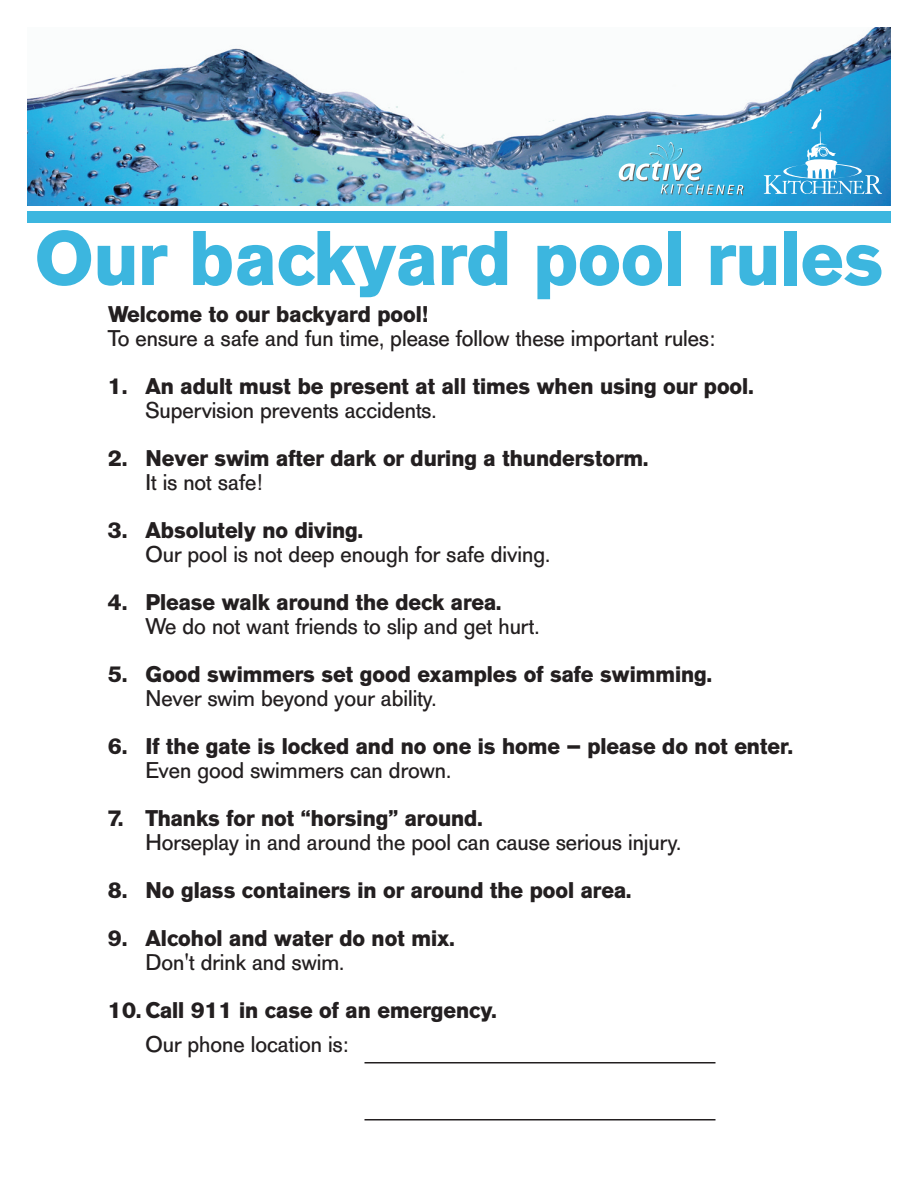
<style>
.page{position:relative;width:918px;height:1188px;background:#fff}
.page>*{position:absolute;margin:0;border:0;box-sizing:border-box;transform-origin:0 0}
.t1{font:700 76.5px "AG Old Face";color:#3cb6df}
.t2{font:700 22.5px "AG Old Face";color:#231f20}
.t3{font:22.5px "AG Old Face";color:#231f20}
</style>
<div class="page">
<img style="left:27px;top:27px;width:863px;height:179px">
<svg style="left:764px;top:110px;width:118px;height:84px;background:#3ea9db"></svg>
<div style="left:27px;top:212px;width:864px;height:12px;background:#3cb6df"></div>
<hr style="left:364px;top:1062px;width:352px;height:2px;background:#231f20">
<hr style="left:364px;top:1119px;width:352px;height:1px;background:#231f20">
<svg style="left:619px;top:138px;width:125px;height:57px;background:#62bfdd"></svg>
<h1 class="t1" style="left:35px;top:231px;width:850px">Our backyard pool rules</h1>
<p class="t2" style="left:108px;top:306px;width:321px">Welcome to our backyard pool!</p>
<p class="t3" style="left:108px;top:330px;width:609px">To ensure a safe and fun time, please follow these important rules:</p>
<p class="t2" style="left:108px;top:378px;width:647px">1. An adult must be present at all times when using our pool.</p>
<p class="t3" style="left:145px;top:402px;width:293px">Supervision prevents accidents.</p>
<p class="t2" style="left:108px;top:450px;width:542px">2. Never swim after dark or during a thunderstorm.</p>
<p class="t3" style="left:145px;top:474px;width:118px">It is not safe!</p>
<p class="t2" style="left:108px;top:522px;width:257px">3. Absolutely no diving.</p>
<p class="t3" style="left:145px;top:546px;width:406px">Our pool is not deep enough for safe diving.</p>
<p class="t2" style="left:108px;top:594px;width:395px">4. Please walk around the deck area.</p>
<p class="t3" style="left:145px;top:618px;width:396px">We do not want friends to slip and get hurt.</p>
<p class="t2" style="left:108px;top:666px;width:606px">5. Good swimmers set good examples of safe swimming.</p>
<p class="t3" style="left:145px;top:690px;width:293px">Never swim beyond your ability.</p>
<p class="t2" style="left:108px;top:738px;width:686px">6. If the gate is locked and no one is home – please do not enter.</p>
<p class="t3" style="left:145px;top:762px;width:307px">Even good swimmers can drown.</p>
<p class="t2" style="left:108px;top:810px;width:376px">7. Thanks for not “horsing” around.</p>
<p class="t3" style="left:146px;top:834px;width:537px">Horseplay in and around the pool can cause serious injury.</p>
<p class="t2" style="left:108px;top:882px;width:525px">8. No glass containers in or around the pool area.</p>
<p class="t2" style="left:108px;top:930px;width:348px">9. Alcohol and water do not mix.</p>
<p class="t3" style="left:146px;top:954px;width:200px">Don't drink and swim.</p>
<p class="t2" style="left:108px;top:1002px;width:390px">10. Call 911 in case of an emergency.</p>
<p class="t3" style="left:145px;top:1037px;width:205px">Our phone location is:</p>
</div>
